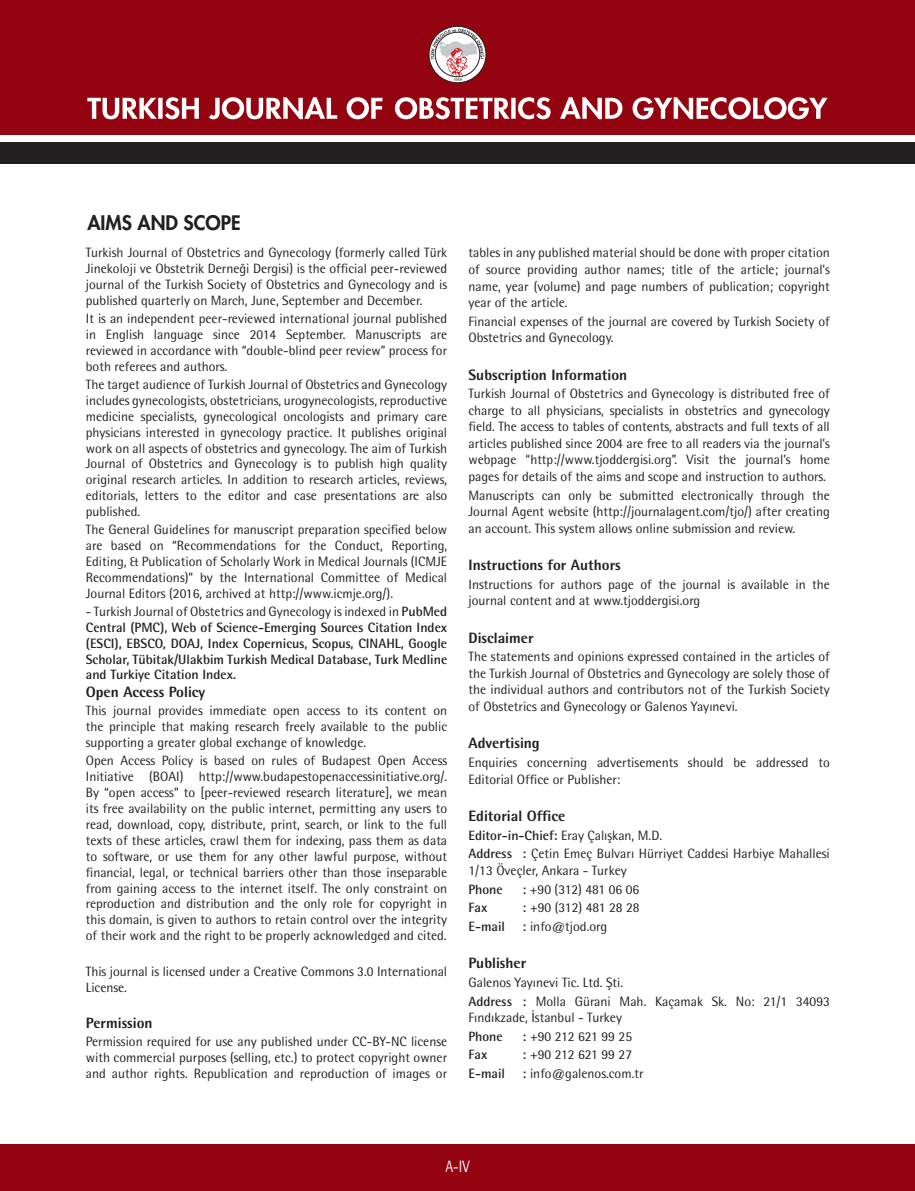
<style>
.page{position:relative;width:915px;height:1191px;background:#fff}
.page>*{position:absolute;margin:0;border:0;box-sizing:border-box;transform-origin:0 0}
.t1{font:800 19.5px "Futura Std";color:#231f20}
.t2{font:16.5px "Rotis Semi Sans Std";color:#fff;scale:.83 1}
.t3{font:800 15px "Rotis Semi Sans Std";color:#231f20}
.t4{font:13.5px/15.9px "Rotis Semi Sans Std";color:#231f20;text-align:justify}
.t5{font:700 13.5px/15.9px "Rotis Semi Sans Std";color:#231f20;text-align:justify}
.s1{font-weight:400}
.s2{font-weight:700}
</style>
<div class="page">
<div style="left:0;top:0;width:914px;height:135px;background:#940410"></div>
<div style="left:0;top:142px;width:914px;height:22px;background:#231f20"></div>
<div style="left:428px;top:26px;width:58px;height:57px;border:1px solid #231f20;border-radius:50%"></div>
<svg style="left:430px;top:29px;width:54px;height:52px"></svg>
<svg style="left:395px;top:97px;width:432px;height:22px"></svg>
<svg style="left:87px;top:97px;width:295px;height:22px"></svg>
<div style="left:0;top:1144px;width:914px;height:47px;background:#940410"></div>
<p class="t1" style="left:87px;top:210px;width:155px">AIMS AND SCOPE</p>
<p class="t4" style="left:86px;top:245px;width:363px">Turkish Journal of Obstetrics and Gynecology (formerly called Türk Jinekoloji ve Obstetrik Derneği Dergisi) is the official peer-reviewed journal of the Turkish Society of Obstetrics and Gynecology and is published quarterly on March, June, September and December.</p>
<p class="t4" style="left:86px;top:310px;width:363px">It is an independent peer-reviewed international journal published in English language since 2014 September. Manuscripts are reviewed in accordance with “double-blind peer review” process for both referees and authors.</p>
<p class="t4" style="left:86px;top:376px;width:363px">The target audience of Turkish Journal of Obstetrics and Gynecology includes gynecologists, obstetricians, urogynecologists, reproductive medicine specialists, gynecological oncologists and primary care physicians interested in gynecology practice. It publishes original work on all aspects of obstetrics and gynecology. The aim of Turkish Journal of Obstetrics and Gynecology is to publish high quality original research articles. In addition to research articles, reviews, editorials, letters to the editor and case presentations are also published.</p>
<p class="t4" style="left:86px;top:521px;width:363px">The General Guidelines for manuscript preparation specified below are based on “Recommendations for the Conduct, Reporting, Editing, &amp; Publication of Scholarly Work in Medical Journals (ICMJE Recommendations)” by the International Committee of Medical Journal Editors (2016, archived at http://www.icmje.org/).</p>
<p class="t5" style="left:86px;top:603px;width:363px"><span class="s1">- Turkish Journal of Obstetrics and Gynecology is indexed in</span> PubMed Central (PMC), Web of Science-Emerging Sources Citation Index (ESCI), EBSCO, DOAJ, Index Copernicus, Scopus, CINAHL, Google Scholar, Tübitak/Ulakbim Turkish Medical Database, Turk Medline and Turkiye Citation Index.</p>
<p class="t3" style="left:86px;top:683px;width:121px">Open Access Policy</p>
<p class="t4" style="left:86px;top:703px;width:363px">This journal provides immediate open access to its content on the principle that making research freely available to the public supporting a greater global exchange of knowledge.</p>
<p class="t4" style="left:86px;top:752px;width:363px">Open Access Policy is based on rules of Budapest Open Access Initiative (BOAI) http://www.budapestopenaccessinitiative.org/.<br>By “open access” to [peer-reviewed research literature], we mean its free availability on the public internet, permitting any users to read, download, copy, distribute, print, search, or link to the full texts of these articles, crawl them for indexing, pass them as data to software, or use them for any other lawful purpose, without financial, legal, or technical barriers other than those inseparable from gaining access to the internet itself. The only constraint on reproduction and distribution and the only role for copyright in this domain, is given to authors to retain control over the integrity of their work and the right to be properly acknowledged and cited.</p>
<p class="t4" style="left:86px;top:963px;width:363px">This journal is licensed under a Creative Commons 3.0 International<br>License.</p>
<p class="t3" style="left:86px;top:1013px;width:68px">Permission</p>
<p class="t4" style="left:86px;top:1033px;width:363px">Permission required for use any published under CC-BY-NC license with commercial purposes (selling, etc.) to protect copyright owner and author rights. Republication and reproduction of images or</p>
<p class="t4" style="left:468px;top:244px;width:363px;line-height:16.5px">tables in any published material should be done with proper citation of source providing author names; title of the article; journal’s name, year (volume) and page numbers of publication; copyright year of the article.</p>
<p class="t4" style="left:468px;top:313px;width:363px;line-height:16.5px">Financial expenses of the journal are covered by Turkish Society of<br>Obstetrics and Gynecology.</p>
<p class="t3" style="left:468px;top:365px;width:160px">Subscription Information</p>
<p class="t4" style="left:468px;top:385px;width:363px;line-height:16.5px">Turkish Journal of Obstetrics and Gynecology is distributed free of charge to all physicians, specialists in obstetrics and gynecology field. The access to tables of contents, abstracts and full texts of all articles published since 2004 are free to all readers via the journal’s webpage “http://www.tjoddergisi.org”. Visit the journal’s home pages for details of the aims and scope and instruction to authors.</p>
<p class="t4" style="left:468px;top:487px;width:363px;line-height:16.5px">Manuscripts can only be submitted electronically through the Journal Agent website (http://journalagent.com/tjo/) after creating an account. This system allows online submission and review.</p>
<p class="t3" style="left:468px;top:555px;width:154px">Instructions for Authors</p>
<p class="t4" style="left:468px;top:576px;width:363px;line-height:16.5px">Instructions for authors page of the journal is available in the journal content and at www.tjoddergisi.org</p>
<p class="t3" style="left:468px;top:628px;width:67px">Disclaimer</p>
<p class="t4" style="left:468px;top:648px;width:363px;line-height:16.5px">The statements and opinions expressed contained in the articles of the Turkish Journal of Obstetrics and Gynecology are solely those of the individual authors and contributors not of the Turkish Society of Obstetrics and Gynecology or Galenos Yayınevi.</p>
<p class="t3" style="left:468px;top:733px;width:73px">Advertising</p>
<p class="t4" style="left:468px;top:754px;width:363px;line-height:16.5px">Enquiries concerning advertisements should be addressed to<br>Editorial Office or Publisher:</p>
<p class="t3" style="left:468px;top:806px;width:98px">Editorial Office</p>
<p class="t4" style="left:468px;top:827px;width:195px"><span class="s2">Editor-in-Chief:</span> Eray Çalışkan, M.D.</p>
<p class="t4" style="left:468px;top:845px;width:363px;line-height:16.5px"><span class="s2">Address :</span> Çetin Emeç Bulvarı Hürriyet Caddesi Harbiye Mahallesi<br>1/13 Öveçler, Ankara - Turkey</p>
<p class="t5" style="left:468px;top:880px;width:36px">Phone</p>
<p class="t4" style="left:522px;top:881px;width:118px"><span class="s2">:</span> +90 (312) 481 06 06</p>
<p class="t5" style="left:468px;top:899px;width:20px">Fax</p>
<p class="t4" style="left:522px;top:899px;width:118px"><span class="s2">:</span> +90 (312) 481 28 28</p>
<p class="t5" style="left:468px;top:918px;width:38px">E-mail</p>
<p class="t4" style="left:522px;top:918px;width:86px"><span class="s2">:</span> info@tjod.org</p>
<p class="t3" style="left:468px;top:953px;width:59px">Publisher</p>
<p class="t4" style="left:468px;top:974px;width:156px">Galenos Yayınevi Tic. Ltd. Şti.</p>
<p class="t4" style="left:468px;top:992px;width:363px;line-height:16.5px"><span class="s2">Address :</span> Molla Gürani Mah. Kaçamak Sk. No: 21/1 34093<br>Fındıkzade, İstanbul - Turkey</p>
<p class="t5" style="left:468px;top:1028px;width:36px">Phone</p>
<p class="t4" style="left:522px;top:1028px;width:111px"><span class="s2">:</span> +90 212 621 99 25</p>
<p class="t5" style="left:468px;top:1046px;width:20px">Fax</p>
<p class="t4" style="left:522px;top:1046px;width:111px"><span class="s2">:</span> +90 212 621 99 27</p>
<p class="t5" style="left:468px;top:1065px;width:38px">E-mail</p>
<p class="t4" style="left:522px;top:1065px;width:122px"><span class="s2">:</span> info@galenos.com.tr</p>
<p class="t2" style="left:445px;top:1156px;width:31px">A-IV</p>
</div>
